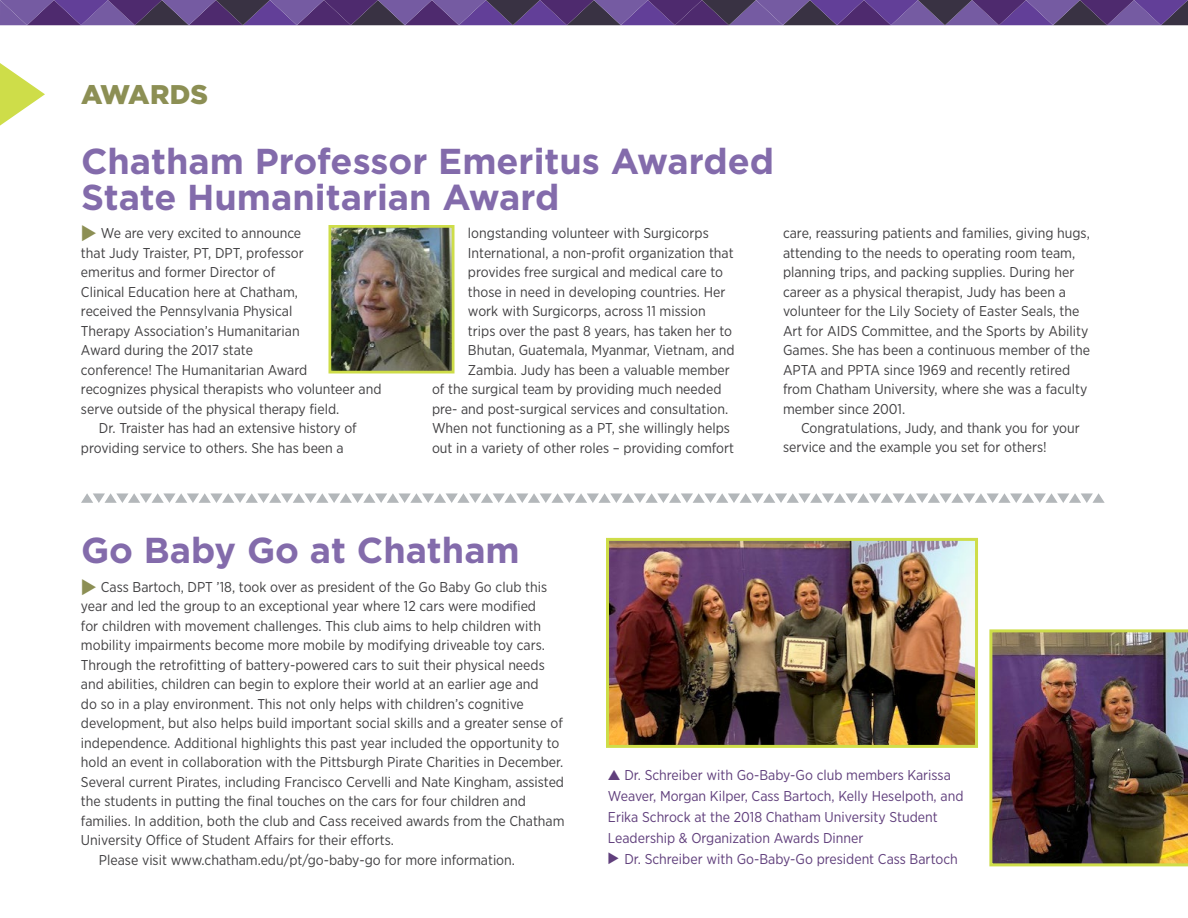
<style>
.page{position:relative;width:1188px;height:918px;background:#fff}
.page>*{position:absolute;margin:0;border:0;box-sizing:border-box;transform-origin:0 0}
.t1{font:700 36px/36px "Gotham";color:#836bab}
.t2{font:900 27px "Gotham";color:#8c8f54}
.t3{font:14.25px/19.5px "Gotham Narrow";color:#414042}
.t4{font:14.25px/21px "Gotham Narrow";color:#603f7c}
.s1{font-family:"Trianglefont";font-size:19.5px;color:#8c8f54}
.s2{font-family:"Trianglefont"}
</style>
<div class="page">
<svg style="left:0;top:0;width:1188px;height:25px;background:#5a407e"></svg>
<svg style="left:0;top:63px;width:45px;height:63px"></svg>
<img style="left:332px;top:229px;width:119px;height:141px">
<div style="left:328px;top:225px;width:127px;height:149px;border:3px solid #cedd49"></div>
<img style="left:610px;top:542px;width:364px;height:202px">
<div style="left:606px;top:538px;width:372px;height:210px;border:3px solid #cedd49"></div>
<img style="left:989px;top:629px;width:199px;height:237px">
<svg style="left:81px;top:493px;width:1024px;height:10px"></svg>
<h2 class="t2" style="left:81px;top:79px;width:128px">AWARDS</h2>
<h1 class="t1" style="left:81px;top:142px;width:695px">Chatham Professor Emeritus Awarded<br>State Humanitarian Award</h1>
<p class="t3" style="left:81px;top:223px;width:222px"><span class="s1">R</span> We are very excited to announce</p>
<p class="t3" style="left:81px;top:243px;width:224px">that Judy Traister, PT, DPT, professor</p>
<p class="t3" style="left:81px;top:262px;width:196px">emeritus and former Director of</p>
<p class="t3" style="left:81px;top:282px;width:219px">Clinical Education here at Chatham,</p>
<p class="t3" style="left:81px;top:301px;width:213px">received the Pennsylvania Physical</p>
<p class="t3" style="left:81px;top:321px;width:220px">Therapy Association’s Humanitarian</p>
<p class="t3" style="left:81px;top:340px;width:174px">Award during the 2017 state</p>
<p class="t3" style="left:81px;top:360px;width:228px">conference! The Humanitarian Award</p>
<p class="t3" style="left:81px;top:379px;width:302px">recognizes physical therapists who volunteer and</p>
<p class="t3" style="left:81px;top:399px;width:260px">serve outside of the physical therapy field.</p>
<p class="t3" style="left:99px;top:418px;width:259px">Dr. Traister has had an extensive history of</p>
<p class="t3" style="left:81px;top:438px;width:264px">providing service to others. She has been a</p>
<p class="t3" style="left:468px;top:223px;width:242px">longstanding volunteer with Surgicorps</p>
<p class="t3" style="left:468px;top:243px;width:267px">International, a non-profit organization that</p>
<p class="t3" style="left:468px;top:262px;width:257px">provides free surgical and medical care to</p>
<p class="t3" style="left:468px;top:282px;width:259px">those in need in developing countries. Her</p>
<p class="t3" style="left:468px;top:301px;width:239px">work with Surgicorps, across 11 mission</p>
<p class="t3" style="left:468px;top:321px;width:266px">trips over the past 8 years, has taken her to</p>
<p class="t3" style="left:468px;top:340px;width:268px">Bhutan, Guatemala, Myanmar, Vietnam, and</p>
<p class="t3" style="left:468px;top:360px;width:263px">Zambia. Judy has been a valuable member</p>
<p class="t3" style="left:432px;top:379px;width:291px">of the surgical team by providing much needed</p>
<p class="t3" style="left:432px;top:399px;width:298px">pre- and post-surgical services and consultation.</p>
<p class="t3" style="left:432px;top:418px;width:299px">When not functioning as a PT, she willingly helps</p>
<p class="t3" style="left:432px;top:438px;width:304px">out in a variety of other roles – providing comfort</p>
<p class="t3" style="left:783px;top:223px;width:309px">care, reassuring patients and families, giving hugs, attending to the needs to operating room team, planning trips, and packing supplies. During her career as a physical therapist, Judy has been a volunteer for the Lily Society of Easter Seals, the Art for AIDS Committee, and the Sports by Ability Games. She has been a continuous member of the APTA and PPTA since 1969 and recently retired from Chatham University, where she was a faculty member since 2001.</p>
<p class="t3" style="left:783px;top:418px;width:298px;text-indent:18px">Congratulations, Judy, and thank you for your service and the example you set for others!</p>
<h1 class="t1" style="left:81px;top:532px;width:440px">Go Baby Go at Chatham</h1>
<p class="t3" style="left:81px;top:577px;width:468px"><span class="s1">R</span> Cass Bartoch, DPT ’18, took over as president of the Go Baby Go club this</p>
<p class="t3" style="left:81px;top:596px;width:457px">year and led the group to an exceptional year where 12 cars were modified</p>
<p class="t3" style="left:81px;top:616px;width:462px">for children with movement challenges. This club aims to help children with</p>
<p class="t3" style="left:81px;top:635px;width:466px">mobility impairments become more mobile by modifying driveable toy cars.</p>
<p class="t3" style="left:81px;top:655px;width:465px">Through the retrofitting of battery-powered cars to suit their physical needs</p>
<p class="t3" style="left:81px;top:674px;width:459px">and abilities, children can begin to explore their world at an earlier age and</p>
<p class="t3" style="left:81px;top:694px;width:444px">do so in a play environment. This not only helps with children’s cognitive</p>
<p class="t3" style="left:81px;top:713px;width:483px">development, but also helps build important social skills and a greater sense of</p>
<p class="t3" style="left:81px;top:733px;width:480px">independence. Additional highlights this past year included the opportunity to</p>
<p class="t3" style="left:81px;top:752px;width:484px">hold an event in collaboration with the Pittsburgh Pirate Charities in December.</p>
<p class="t3" style="left:81px;top:772px;width:485px">Several current Pirates, including Francisco Cervelli and Nate Kingham, assisted</p>
<p class="t3" style="left:81px;top:791px;width:446px">the students in putting the final touches on the cars for four children and</p>
<p class="t3" style="left:81px;top:811px;width:485px">families. In addition, both the club and Cass received awards from the Chatham</p>
<p class="t3" style="left:81px;top:830px;width:314px">University Office of Student Affairs for their efforts.</p>
<p class="t3" style="left:99px;top:850px;width:418px">Please visit www.chatham.edu/pt/go-baby-go for more information.</p>
<p class="t4" style="left:608px;top:764px;width:357px"><span class="s2">U</span> Dr. Schreiber with Go-Baby-Go club members Karissa Weaver, Morgan Kilper, Cass Bartoch, Kelly Heselpoth, and Erika Schrock at the 2018 Chatham University Student Leadership &amp; Organization Awards Dinner<br><span class="s2">R</span> Dr. Schreiber with Go-Baby-Go president Cass Bartoch</p>
</div>
